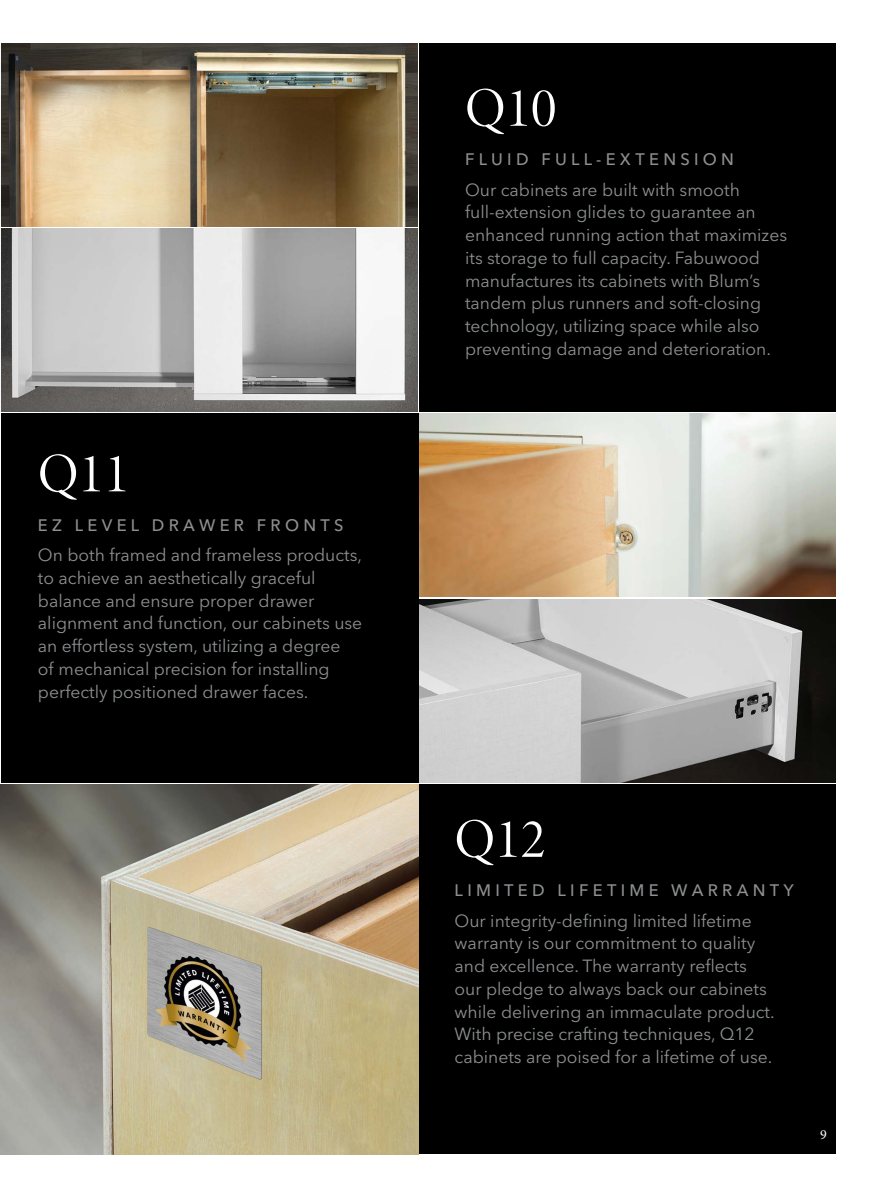
<style>
.page{position:relative;width:882px;height:1197px;background:#fff}
.page>*{position:absolute;margin:0;border:0;box-sizing:border-box;transform-origin:0 0}
.t1{font:56px "Minion 3 Display";color:#fff}
.t2{font:17.5px/22.8px "Avenir Next LT Pro";color:#8d8f91}
.t3{font:500 16.62px "Avenir Next LT Pro";letter-spacing:.26em;color:#8d8f91}
.t4{font:14px "Minion Pro";color:#fff}
</style>
<div class="page">
<img style="left:1px;top:44px;width:416px;height:182px">
<img style="left:1px;top:228px;width:416px;height:184px">
<img style="left:419px;top:413px;width:417px;height:184px">
<img style="left:419px;top:599px;width:417px;height:184px">
<div style="left:1px;top:413px;width:417px;height:370px;background:#000"></div>
<div style="left:419px;top:43px;width:417px;height:369px;background:#000"></div>
<div style="left:419px;top:785px;width:417px;height:369px;background:#000"></div>
<img style="left:1px;top:785px;width:417px;height:369px">
<h1 class="t1" style="left:38px;top:437px;width:93px">Q11</h1>
<p class="t3" style="left:38px;top:515px;width:307px">EZ LEVEL DRAWER FRONTS</p>
<p class="t2" style="left:38px;top:544px;width:326px">On both framed and frameless products, to achieve an aesthetically graceful balance and ensure proper drawer alignment and function, our cabinets use an effortless system, utilizing a degree<br>of mechanical precision for installing perfectly positioned drawer faces.</p>
<h1 class="t1" style="left:465px;top:71px;width:93px">Q10</h1>
<p class="t3" style="left:465px;top:149px;width:270px">FLUID FULL-EXTENSION</p>
<p class="t2" style="left:465px;top:178px;width:324px">Our cabinets are built with smooth full-extension glides to guarantee an enhanced running action that maximizes its storage to full capacity. Fabuwood manufactures its cabinets with Blum’s tandem plus runners and soft-closing technology, utilizing space while also preventing damage and deterioration.</p>
<h1 class="t1" style="left:455px;top:802px;width:93px">Q12</h1>
<p class="t3" style="left:455px;top:880px;width:341px">LIMITED LIFETIME WARRANTY</p>
<p class="t2" style="left:455px;top:909px;width:322px">Our integrity-defining limited lifetime warranty is our commitment to quality and excellence. The warranty reflects our pledge to always back our cabinets while delivering an immaculate product.<br>With precise crafting techniques, Q12 cabinets are poised for a lifetime of use.</p>
<p class="t4" style="left:820px;top:1125px;width:8px">9</p>
</div>
